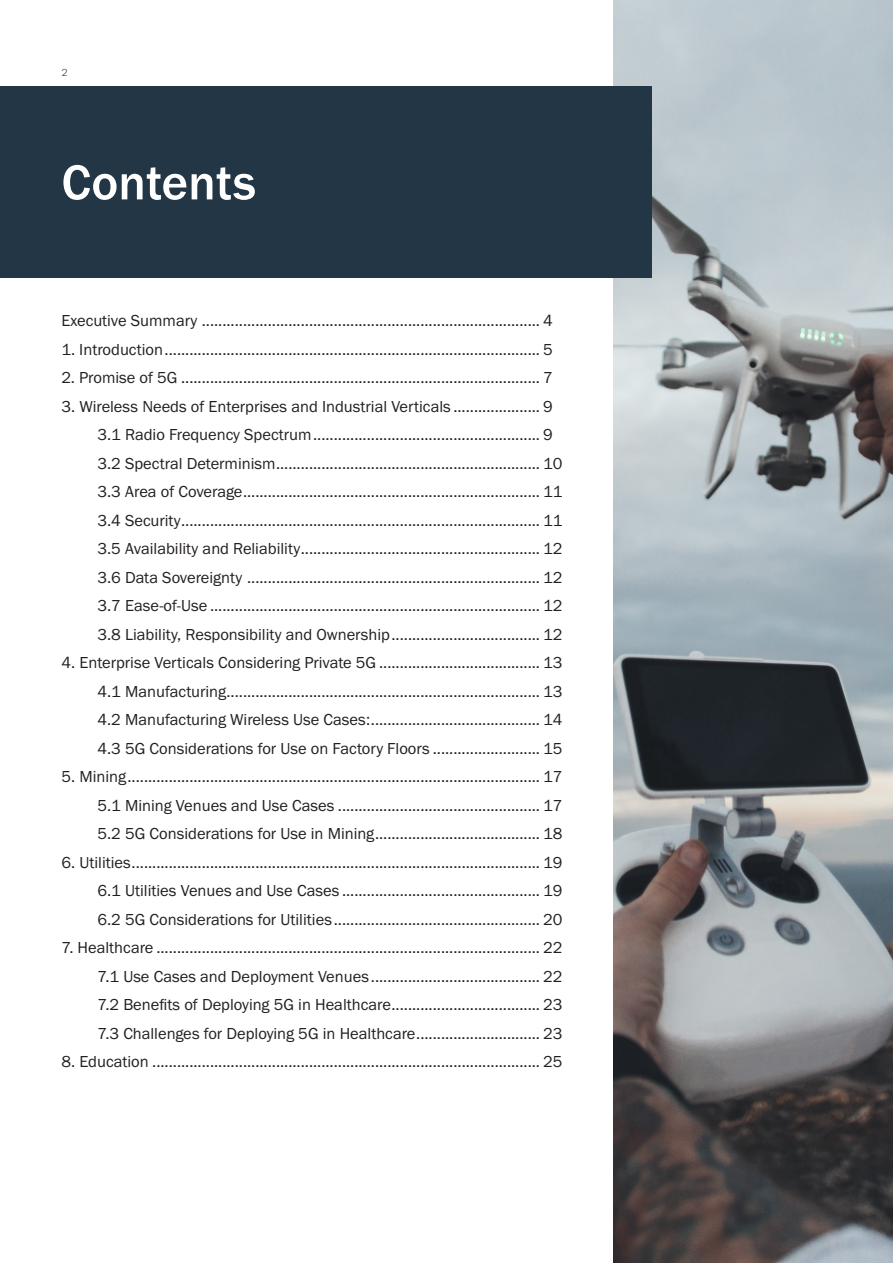
<style>
.page{position:relative;width:893px;height:1263px;background:#fff}
.page>*{position:absolute;margin:0;border:0;box-sizing:border-box;transform-origin:0 0}
.t1{font:500 51px "Franklin Gothic URW";color:#fff}
.body{font:16.5px "Franklin Gothic URW Boo";color:#231f20}
.t2{font:300 10.5px "Franklin Gothic URW";color:#223646}
</style>
<div class="page">
<img style="left:614px;top:0;width:279px;height:1263px">
<div style="left:0;top:87px;width:652px;height:191px;background:#223646"></div>
<p class="t2" style="left:62px;top:66px;width:8px">2</p>
<p class="t1" style="left:62px;top:151px;width:196px">Contents</p>
<p class="body" style="left:62px;top:310px;width:493px">Executive Summary .................................................................................. 4</p>
<p class="body" style="left:62px;top:339px;width:493px">1. Introduction........................................................................................... 5</p>
<p class="body" style="left:62px;top:367px;width:493px">2. Promise of 5G ....................................................................................... 7</p>
<p class="body" style="left:62px;top:396px;width:493px">3. Wireless Needs of Enterprises and Industrial Verticals ..................... 9</p>
<p class="body" style="left:98px;top:424px;width:457px">3.1 Radio Frequency Spectrum....................................................... 9</p>
<p class="body" style="left:98px;top:453px;width:466px">3.2 Spectral Determinism................................................................ 10</p>
<p class="body" style="left:98px;top:481px;width:466px">3.3 Area of Coverage........................................................................ 11</p>
<p class="body" style="left:98px;top:510px;width:466px">3.4 Security....................................................................................... 11</p>
<p class="body" style="left:98px;top:538px;width:466px">3.5 Availability and Reliability.......................................................... 12</p>
<p class="body" style="left:98px;top:567px;width:466px">3.6 Data Sovereignty ....................................................................... 12</p>
<p class="body" style="left:98px;top:595px;width:466px">3.7 Ease-of-Use ................................................................................ 12</p>
<p class="body" style="left:98px;top:624px;width:466px">3.8 Liability, Responsibility and Ownership.................................... 12</p>
<p class="body" style="left:62px;top:652px;width:502px">4. Enterprise Verticals Considering Private 5G ....................................... 13</p>
<p class="body" style="left:98px;top:681px;width:466px">4.1 Manufacturing............................................................................ 13</p>
<p class="body" style="left:98px;top:709px;width:466px">4.2 Manufacturing Wireless Use Cases:......................................... 14</p>
<p class="body" style="left:98px;top:738px;width:466px">4.3 5G Considerations for Use on Factory Floors .......................... 15</p>
<p class="body" style="left:62px;top:766px;width:502px">5. Mining.................................................................................................... 17</p>
<p class="body" style="left:98px;top:795px;width:466px">5.1 Mining Venues and Use Cases ................................................. 17</p>
<p class="body" style="left:98px;top:823px;width:466px">5.2 5G Considerations for Use in Mining........................................ 18</p>
<p class="body" style="left:62px;top:852px;width:502px">6. Utilities................................................................................................... 19</p>
<p class="body" style="left:98px;top:880px;width:466px">6.1 Utilities Venues and Use Cases ................................................ 19</p>
<p class="body" style="left:98px;top:909px;width:466px">6.2 5G Considerations for Utilities.................................................. 20</p>
<p class="body" style="left:62px;top:937px;width:502px">7. Healthcare ............................................................................................. 22</p>
<p class="body" style="left:98px;top:966px;width:466px">7.1 Use Cases and Deployment Venues......................................... 22</p>
<p class="body" style="left:98px;top:994px;width:466px">7.2 Benefits of Deploying 5G in Healthcare.................................... 23</p>
<p class="body" style="left:98px;top:1023px;width:466px">7.3 Challenges for Deploying 5G in Healthcare.............................. 23</p>
<p class="body" style="left:62px;top:1051px;width:502px">8. Education .............................................................................................. 25</p>
</div>
